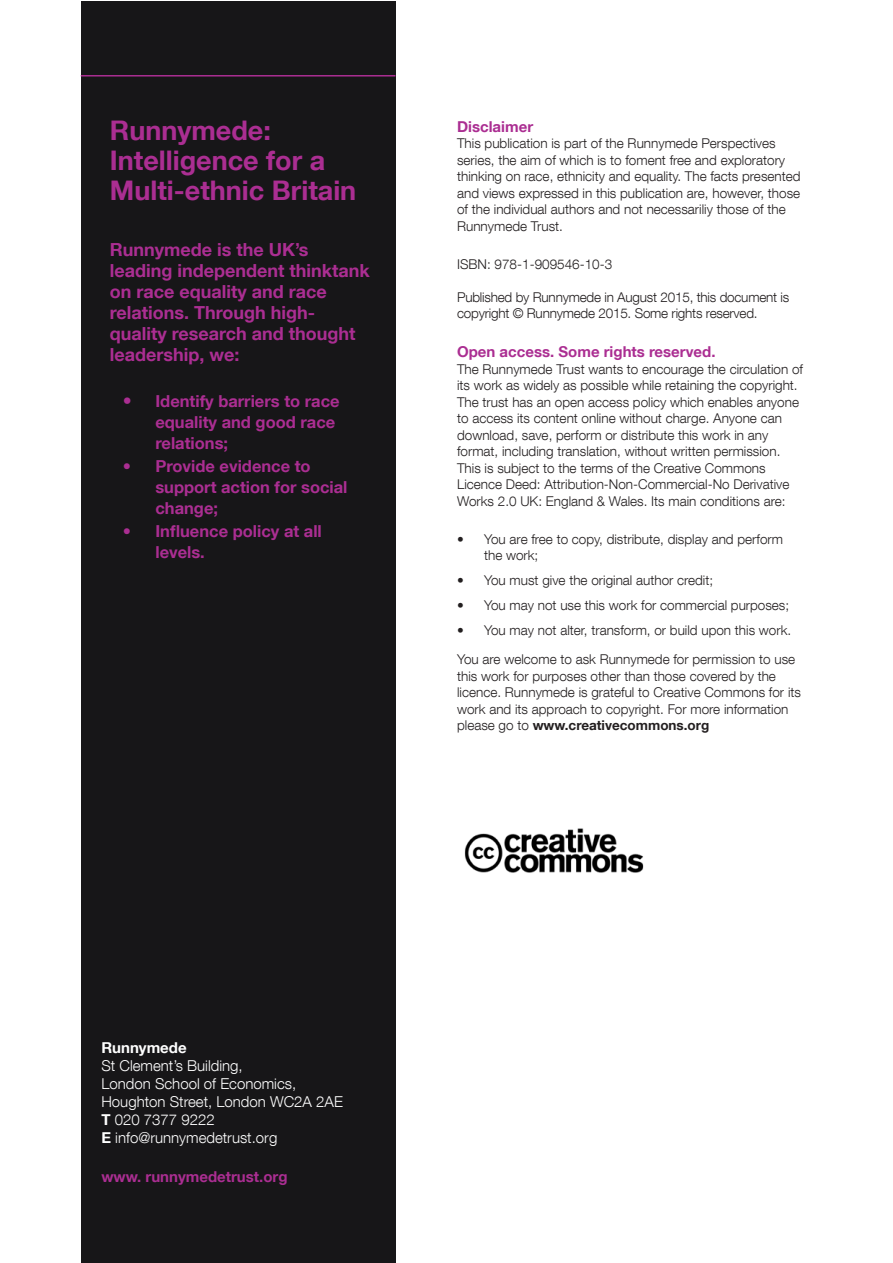
<style>
.page{position:relative;width:893px;height:1263px;background:#fff}
.page>*{position:absolute;margin:0;border:0;box-sizing:border-box;transform-origin:0 0}
.t1{font:700 27px/30px "Helvetica Neue LT Com";color:#ab2e92}
.t2{font:700 18px/21px "Helvetica Neue LT Com";color:#ab2e92}
.t3{font:700 16.5px/21px "Helvetica Neue LT Com";color:#ab2e92}
.t4{font:300 15px/18px "Helvetica Neue LT Com";color:#fff}
.t5{font:700 15px "Helvetica Neue LT Com";color:#ab2e92}
.t6{font:700 15px "Helvetica Neue LT Com";color:#fff}
.t7{font:300 13.5px/16.5px "Helvetica Neue LT Com";color:#231f20}
.s1{font-size:18px}
.s2{font-weight:700}
</style>
<div class="page">
<div style="left:81px;top:1px;width:314px;height:1262px;background:#171618"></div>
<hr style="left:81px;top:75px;width:314px;height:2px;background:#ab2e92">
<img style="left:464px;top:828px;width:180px;height:45px">
<h1 class="t1" style="left:110px;top:120px;width:248px">Runnymede:<br>Intelligence for a<br>Multi-ethnic Britain</h1>
<h2 class="t2" style="left:110px;top:241px;width:261px">Runnymede is the UK’s leading independent thinktank on race equality and race relations. Through high&shy;quality research and thought leadership, we:</h2>
<p class="t3" style="left:155px;top:393px;width:186px;text-indent:-33px"><span class="s1">•</span> Identify barriers to race equality and good race relations;</p>
<p class="t3" style="left:155px;top:458px;width:194px;text-indent:-33px">• Provide evidence to support action for social change;</p>
<p class="t3" style="left:155px;top:523px;width:168px;text-indent:-33px">• Influence policy at all levels.</p>
<p class="t5" style="left:457px;top:121px;width:78px">Disclaimer</p>
<p class="t7" style="left:457px;top:137px;width:345px">This publication is part of the Runnymede Perspectives series, the aim of which is to foment free and exploratory thinking on race, ethnicity and equality. The facts presented and views expressed in this publication are, however, those of the individual authors and not necessariliy those of the Runnymede Trust.</p>
<p class="t7" style="left:457px;top:257px;width:157px">ISBN: 978-1-909546-10-3</p>
<p class="t7" style="left:457px;top:290px;width:334px">Published by Runnymede in August 2015, this document is copyright © Runnymede 2015. Some rights reserved.</p>
<p class="t5" style="left:457px;top:347px;width:260px">Open access. Some rights reserved.</p>
<p class="t7" style="left:457px;top:363px;width:347px">The Runnymede Trust wants to encourage the circulation of its work as widely as possible while retaining the copyright.<br>The trust has an open access policy which enables anyone to access its content online without charge. Anyone can download, save, perform or distribute this work in any format, including translation, without written permission.<br>This is subject to the terms of the Creative Commons Licence Deed: Attribution-Non-Commercial-No Derivative Works 2.0 UK: England &amp; Wales. Its main conditions are:</p>
<p class="t7" style="left:484px;top:533px;width:300px;text-indent:-27px">• You are free to copy, distribute, display and perform the work;</p>
<p class="t7" style="left:457px;top:574px;width:258px">• You must give the original author credit;</p>
<p class="t7" style="left:457px;top:599px;width:334px">• You may not use this work for commercial purposes;</p>
<p class="t7" style="left:457px;top:618px;width:340px;line-height:29.2px">• You may not alter, transform, or build upon this work.<br>You are welcome to ask Runnymede for permission to use</p>
<p class="t7" style="left:457px;top:670px;width:345px">this work for purposes other than those covered by the licence. Runnymede is grateful to Creative Commons for its work and its approach to copyright. For more information please go to <span class="s2">www.creativecommons.org</span></p>
<p class="t6" style="left:101px;top:1042px;width:87px">Runnymede</p>
<p class="t4" style="left:101px;top:1059px;width:243px">St Clement’s Building,<br>London School of Economics,<br>Houghton Street, London WC2A 2AE<br><span class="s2">T</span> 020 7377 9222<br><span class="s2">E</span> info@runnymedetrust.org</p>
<p class="t5" style="left:101px;top:1171px;width:188px">www. runnymedetrust.org</p>
</div>
